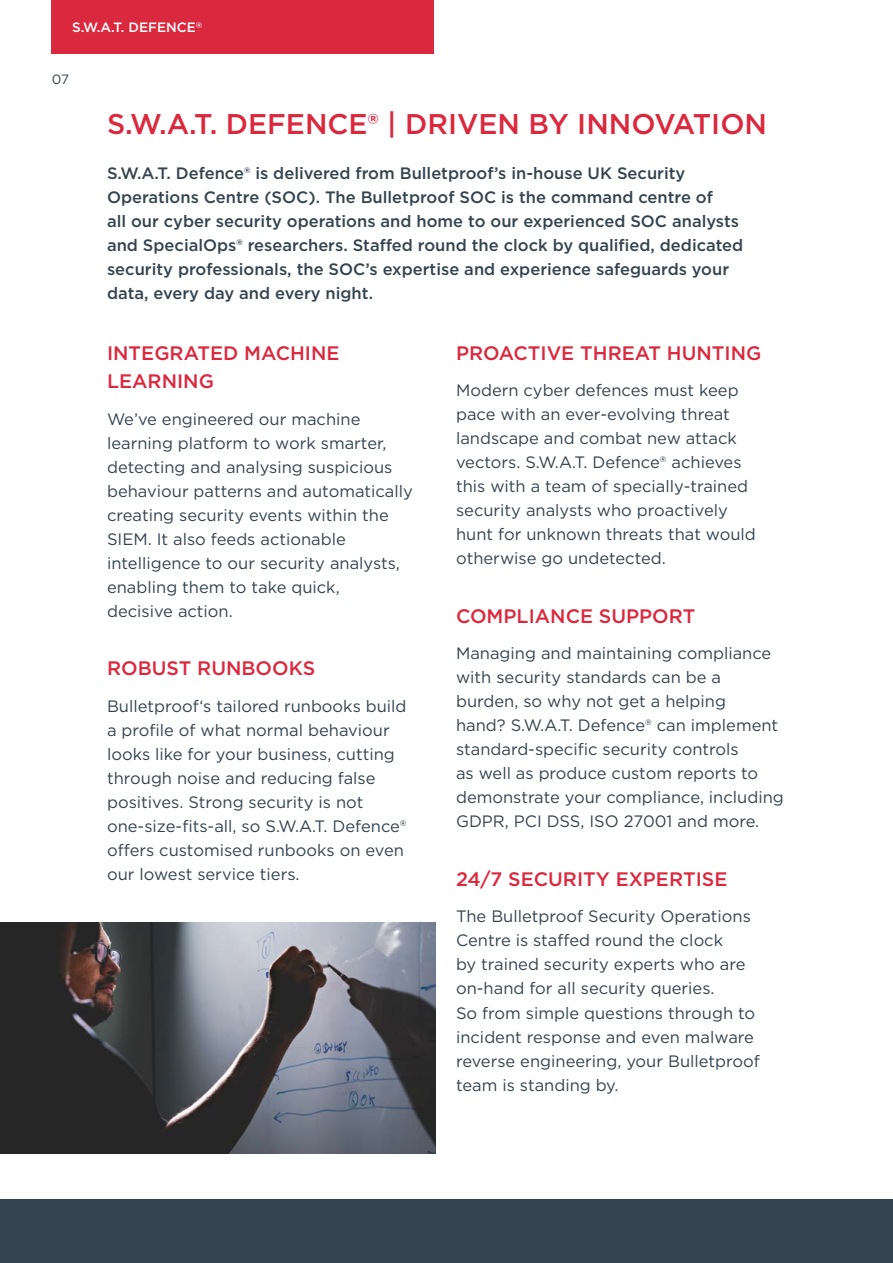
<style>
.page{position:relative;width:893px;height:1263px;background:#fff}
.page>*{position:absolute;margin:0;border:0;box-sizing:border-box;transform-origin:0 0}
.t1{font:500 28.5px "Gotham";color:#da293f}
.t2{font:500 19.5px/28.5px "Gotham";color:#da293f}
.t3{font:16.5px/24px "Gotham";color:#334450}
.t4{font:500 16.5px/24px "Gotham";color:#334450}
.t5{font:500 13.5px "Gotham";color:#fff}
.t6{font:13.5px "Gotham";color:#334450}
</style>
<div class="page">
<div style="left:51px;top:0;width:383px;height:54px;background:#da293f"></div>
<img style="left:0;top:923px;width:436px;height:230px">
<div style="left:0;top:1200px;width:893px;height:63px;background:#334450"></div>
<p class="t5" style="left:72px;top:18px;width:132px">S.W.A.T. DEFENCE<sup>®</sup></p>
<p class="t6" style="left:52px;top:70px;width:19px">07</p>
<h1 class="t1" style="left:107px;top:105px;width:661px">S.W.A.T. DEFENCE® | DRIVEN BY INNOVATION</h1>
<p class="t4" style="left:107px;top:161px;width:638px">S.W.A.T. Defence® is delivered from Bulletproof’s in-house UK Security Operations Centre (SOC). The Bulletproof SOC is the command centre of<br>all our cyber security operations and home to our experienced SOC analysts and SpecialOps® researchers. Staffed round the clock by qualified, dedicated security professionals, the SOC’s expertise and experience safeguards your data, every day and every night.</p>
<p class="t2" style="left:107px;top:338px;width:234px">INTEGRATED MACHINE<br>LEARNING</p>
<p class="t3" style="left:107px;top:407px;width:307px">We’ve engineered our machine learning platform to work smarter, detecting and analysing suspicious behaviour patterns and automatically creating security events within the<br>SIEM. It also feeds actionable intelligence to our security analysts, enabling them to take quick,<br>decisive action.</p>
<p class="t2" style="left:107px;top:654px;width:210px">ROBUST RUNBOOKS</p>
<p class="t3" style="left:107px;top:694px;width:301px">Bulletproof‘s tailored runbooks build a profile of what normal behaviour looks like for your business, cutting through noise and reducing false positives. Strong security is not one-size-fits-all, so S.W.A.T. Defence® offers customised runbooks on even our lowest service tiers.</p>
<p class="t2" style="left:456px;top:338px;width:307px">PROACTIVE THREAT HUNTING</p>
<p class="t3" style="left:456px;top:378px;width:301px">Modern cyber defences must keep pace with an ever-evolving threat landscape and combat new attack vectors. S.W.A.T. Defence® achieves this with a team of specially-trained security analysts who proactively hunt for unknown threats that would otherwise go undetected.</p>
<p class="t2" style="left:456px;top:601px;width:241px">COMPLIANCE SUPPORT</p>
<p class="t3" style="left:456px;top:641px;width:329px">Managing and maintaining compliance with security standards can be a burden, so why not get a helping<br>hand? S.W.A.T. Defence® can implement standard-specific security controls<br>as well as produce custom reports to demonstrate your compliance, including GDPR, PCI DSS, ISO 27001 and more.</p>
<p class="t2" style="left:456px;top:864px;width:273px">24/7 SECURITY EXPERTISE</p>
<p class="t3" style="left:456px;top:904px;width:305px">The Bulletproof Security Operations Centre is staffed round the clock<br>by trained security experts who are on-hand for all security queries.<br>So from simple questions through to incident response and even malware reverse engineering, your Bulletproof team is standing by.</p>
</div>
